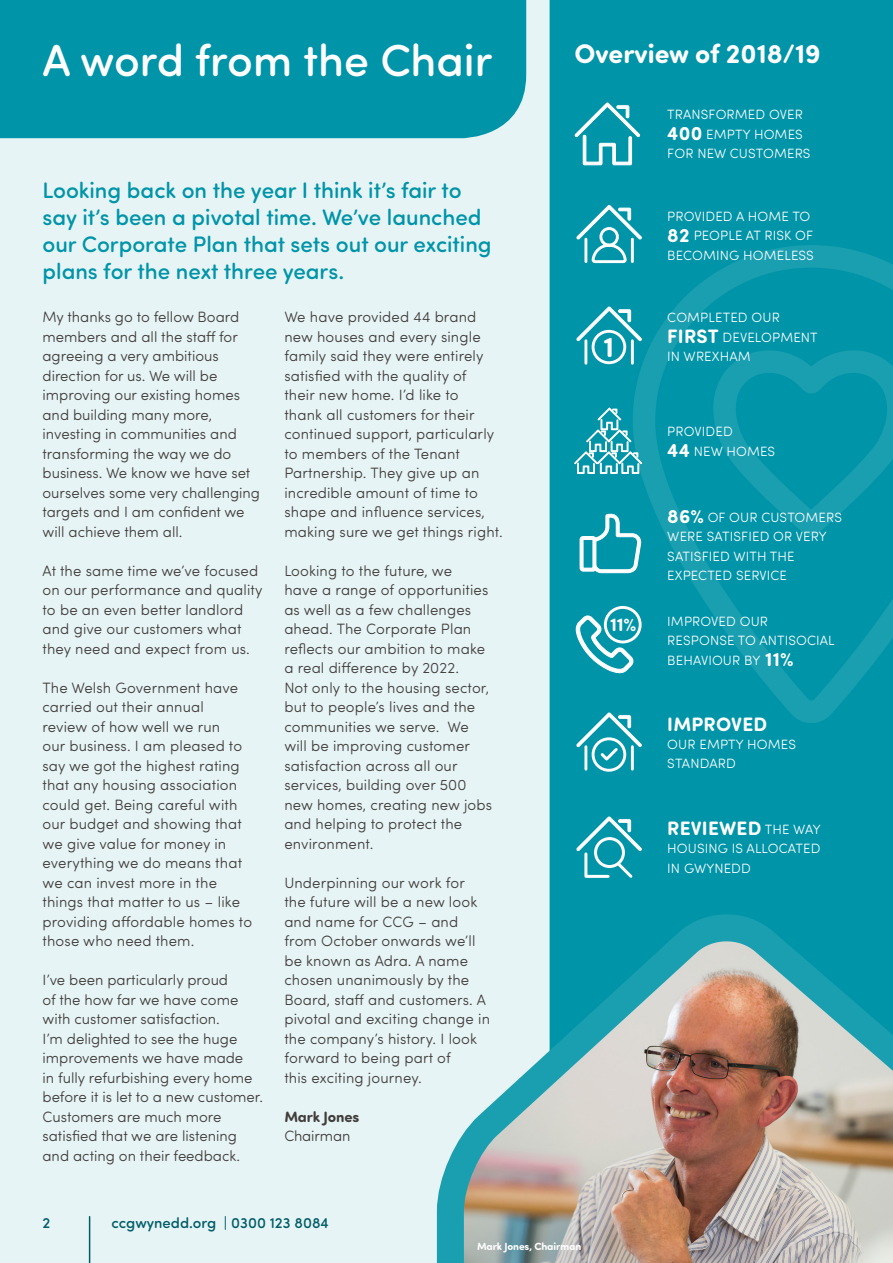
<style>
.page{position:relative;width:893px;height:1263px;background:#e6f4f6}
.page>*{position:absolute;margin:0;border:0;box-sizing:border-box;transform-origin:0 0}
.t1{font:500 45px "Sofia Pro Soft";color:#fff}
.t2{font:700 28.65px "Sofia Pro Soft";color:#fff}
.t3{font:700 27px "Sofia Pro Soft";color:#fff}
.t4{font:500 22.5px/27px "Sofia Pro Soft";color:#0094a8}
.t5{font:700 19.5px "Sofia Pro Soft";letter-spacing:.01em;color:#fff}
.t6{font:700 18.6px "Sofia Pro Soft";color:#fff}
.t7{font:300 15px/19.5px "Sofia Pro Soft";letter-spacing:.01em;color:#413d3a}
.t8{font:500 15px "Sofia Pro Soft";color:#005c66}
.t9{font:700 15px "Sofia Pro Soft";letter-spacing:-.01em;color:#413d3a}
.t10{font:300 15px "Sofia Pro Soft";letter-spacing:-.01em;color:#413d3a}
.t11{font:300 13.5px/19.5px "Sofia Pro Soft";letter-spacing:.01em;color:#fff}
.t12{font:700 10.5px "Sofia Pro Soft";letter-spacing:-.01em;color:#fff}
.s1{font-weight:700;font-size:19.5px}
.s2{font-weight:300;font-size:13.5px}
</style>
<div class="page">
<div style="left:550px;top:0;width:343px;height:885px;background:#0094a8"></div>
<svg style="left:621px;top:234px;width:272px;height:511px;background:#0596a9"></svg>
<div style="left:0;top:0;width:526px;height:138px;background:#0094a8"></div>
<img style="left:436px;top:885px;width:457px;height:378px">
<svg style="left:574px;top:102px;width:67px;height:64px;background:#36aaba"></svg>
<svg style="left:574px;top:408px;width:68px;height:66px;background:#3dadbc"></svg>
<svg style="left:576px;top:204px;width:67px;height:61px;background:#33a9b9"></svg>
<hr style="left:584px;top:239px;width:3px;height:23px;background:#fff">
<hr style="left:631px;top:239px;width:3px;height:23px;background:#fff">
<svg style="left:576px;top:306px;width:67px;height:36px;background:#32a9b9"></svg>
<hr style="left:584px;top:341px;width:3px;height:22px;background:#fff">
<hr style="left:631px;top:341px;width:3px;height:22px;background:#fff">
<div style="left:592px;top:330px;width:34px;height:34px;border:3px solid #fff;border-radius:50%"></div>
<div style="left:604px;top:606px;width:38px;height:37px;border:3px solid #fff;border-radius:50%"></div>
<svg style="left:576px;top:816px;width:67px;height:64px;background:#33a9b9"></svg>
<svg style="left:580px;top:513px;width:61px;height:60px;background:#3faebd"></svg>
<svg style="left:576px;top:616px;width:58px;height:57px;background:#46b1bf"></svg>
<div style="left:592px;top:737px;width:34px;height:35px;border:3px solid #fff;border-radius:50%"></div>
<hr style="left:584px;top:747px;width:3px;height:22px;background:#fff">
<hr style="left:631px;top:747px;width:3px;height:22px;background:#fff">
<svg style="left:576px;top:712px;width:67px;height:51px;background:#39acbb"></svg>
<hr style="left:89px;top:1217px;width:1px;height:46px;background:#005c66">
<h1 class="t1" style="left:43px;top:28px;width:451px">A word from the Chair</h1>
<h3 class="t3" style="left:574px;top:34px;width:248px">Overview of 2018/19</h3>
<p class="t11" style="left:667px;top:104px;width:145px">TRANSFORMED OVER<br><span class="s1">400</span> EMPTY HOMES<br>FOR NEW CUSTOMERS</p>
<h3 class="t4" style="left:43px;top:175px;width:451px">Looking back on the year I think it’s fair to say it’s been a pivotal time. We’ve launched our Corporate Plan that sets out our exciting plans for the next three years.</h3>
<p class="t7" style="left:43px;top:306px;width:219px">My thanks go to fellow Board members and all the staff for agreeing a very ambitious direction for us. We will be improving our existing homes and building many more, investing in communities and transforming the way we do business. We know we have set ourselves some very challenging targets and I am confident we will achieve them all.</p>
<p class="t7" style="left:43px;top:560px;width:222px">At the same time we’ve focused on our performance and quality to be an even better landlord and give our customers what they need and expect from us.</p>
<p class="t7" style="left:43px;top:677px;width:211px">The Welsh Government have carried out their annual review of how well we run<br>our business. I am pleased to say we got the highest rating that any housing association could get. Being careful with our budget and showing that we give value for money in everything we do means that we can invest more in the things that matter to us – like providing affordable homes to those who need them.</p>
<p class="t7" style="left:43px;top:969px;width:222px">I’ve been particularly proud<br>of the how far we have come with customer satisfaction.<br>I’m delighted to see the huge improvements we have made<br>in fully refurbishing every home before it is let to a new customer.<br>Customers are much more satisfied that we are listening and acting on their feedback.</p>
<p class="t7" style="left:284px;top:306px;width:220px">We have provided 44 brand new houses and every single family said they were entirely satisfied with the quality of<br>their new home. I’d like to<br>thank all customers for their continued support, particularly to members of the Tenant<br>Partnership. They give up an incredible amount of time to shape and influence services, making sure we get things right.</p>
<p class="t7" style="left:284px;top:560px;width:209px">Looking to the future, we<br>have a range of opportunities as well as a few challenges ahead. The Corporate Plan reflects our ambition to make a real difference by 2022.<br>Not only to the housing sector, but to people’s lives and the communities we serve. We will be improving customer satisfaction across all our services, building over 500 new homes, creating new jobs and helping to protect the environment.</p>
<p class="t7" style="left:284px;top:872px;width:207px">Underpinning our work for the future will be a new look and name for CCG – and from October onwards we’ll be known as Adra. A name chosen unanimously by the<br>Board, staff and customers. A pivotal and exciting change in the company’s history. I look forward to being part of<br>this exciting journey.</p>
<p class="t9" style="left:284px;top:1105px;width:76px">Mark Jones</p>
<p class="t10" style="left:284px;top:1126px;width:68px">Chairman</p>
<p class="t8" style="left:43px;top:1212px;width:9px">2</p>
<p class="t8" style="left:112px;top:1212px;width:219px">ccgwynedd.org | 0300 123 8084</p>
<p class="t12" style="left:477px;top:1239px;width:106px">Mark Jones, Chairman</p>
<h2 class="t2" style="left:604px;top:326px;width:12px">1</h2>
<p class="t6" style="left:610px;top:611px;width:27px">11%</p>
<p class="t11" style="left:667px;top:206px;width:148px">PROVIDED A HOME TO<br><span class="s1">82</span> PEOPLE AT RISK OF<br>BECOMING HOMELESS</p>
<p class="t11" style="left:667px;top:307px;width:152px">COMPLETED OUR<br><span class="s1">FIRST</span> DEVELOPMENT<br>IN WREXHAM</p>
<p class="t11" style="left:667px;top:421px;width:109px">PROVIDED<br><span class="s1">44</span> NEW HOMES</p>
<p class="t11" style="left:667px;top:506px;width:176px"><span class="s1">86%</span> OF OUR CUSTOMERS<br>WERE SATISFIED OR VERY<br>SATISFIED WITH THE<br>EXPECTED SERVICE</p>
<p class="t11" style="left:667px;top:611px;width:169px">IMPROVED OUR<br>RESPONSE TO ANTISOCIAL<br>BEHAVIOUR BY <span class="s1">11%</span></p>
<h3 class="t5" style="left:667px;top:710px;width:101px">IMPROVED</h3>
<p class="t11" style="left:667px;top:734px;width:130px">OUR EMPTY HOMES<br>STANDARD</p>
<h3 class="t5" style="left:667px;top:814px;width:155px">REVIEWED <span class="s2">THE WAY</span></h3>
<p class="t11" style="left:667px;top:838px;width:155px">HOUSING IS ALLOCATED<br>IN GWYNEDD</p>
</div>
